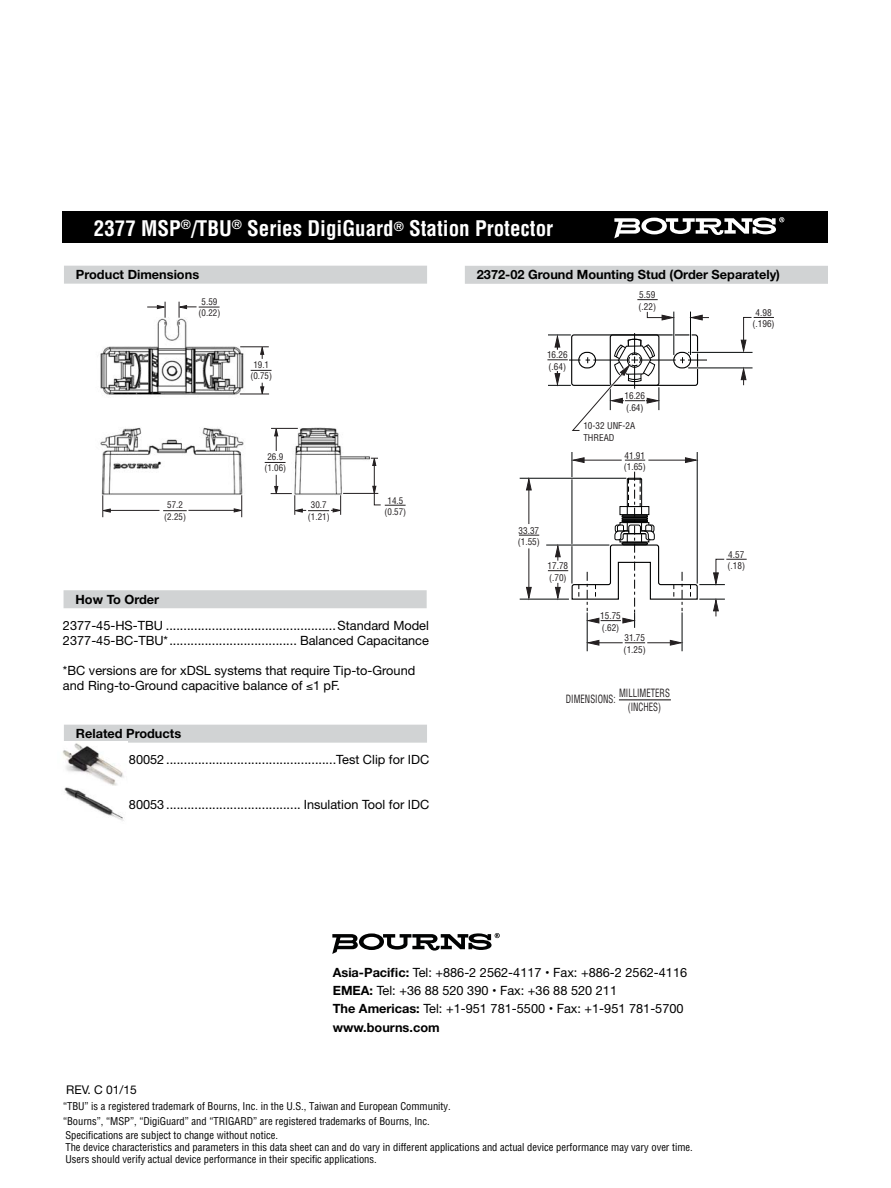
<style>
.page{position:relative;width:891px;height:1188px;background:#fff}
.page>*{position:absolute;margin:0;border:0;box-sizing:border-box;transform-origin:0 0}
.t1{font:700 condensed 21px "Helvetica";color:#fff}
.t2{font:12.75px/18.3px "Helvetica Neue";color:#000}
.t3{font:700 12.75px "Helvetica Neue";color:#000}
.t4{font:12px "Helvetica Neue";color:#000}
.t5{font:condensed 11.1px/13.5px "Helvetica";color:#231f20;text-align:center;scale:.79 1}
.t6{font:condensed 10.5px/12px "Helvetica";color:#000}
.t7{font:condensed 9.15px/11.6px "Helvetica";color:#231f20}
.t8{font:condensed 9px/11.2px "Helvetica";color:#231f20;text-align:center}
.s1{font-weight:700}
</style>
<div class="page">
<div style="left:64px;top:266px;width:363px;height:18px;background:#d1d3d4"></div>
<div style="left:465px;top:266px;width:363px;height:18px;background:#d1d3d4"></div>
<div style="left:571px;top:334px;width:127px;height:52px;border:1px solid #010202;border-radius:2px"></div>
<hr style="left:640px;top:360px;width:36px;height:1px;background:#010202">
<div style="left:673px;top:352px;width:18px;height:16px;border:1px solid #010202;border-radius:8px"></div>
<svg style="left:680px;top:357px;width:27px;height:6px"></svg>
<svg style="left:637px;top:299px;width:21px;height:1px"></svg>
<hr style="left:682px;top:613px;width:1px;height:38px;background:#040809">
<hr style="left:688px;top:367px;width:65px;height:2px;background:#fff">
<hr style="left:688px;top:351px;width:65px;height:3px;background:#fff">
<hr style="left:688px;top:368px;width:65px;height:1px;background:#040809">
<hr style="left:688px;top:352px;width:65px;height:1px;background:#040809">
<svg style="left:741px;top:367px;width:5px;height:18px"></svg>
<svg style="left:741px;top:317px;width:33px;height:36px"></svg>
<svg style="left:519px;top:535px;width:20px;height:1px"></svg>
<hr style="left:528px;top:548px;width:1px;height:42px;background:#231f20">
<hr style="left:528px;top:487px;width:1px;height:37px;background:#231f20">
<hr style="left:587px;top:613px;width:1px;height:38px;background:#040809">
<hr style="left:673px;top:312px;width:2px;height:43px;background:#fff">
<hr style="left:689px;top:312px;width:3px;height:43px;background:#fff">
<hr style="left:673px;top:312px;width:1px;height:43px;background:#040809">
<hr style="left:690px;top:312px;width:1px;height:43px;background:#040809">
<svg style="left:690px;top:315px;width:19px;height:5px"></svg>
<svg style="left:647px;top:311px;width:28px;height:9px"></svg>
<svg style="left:625px;top:460px;width:20px;height:1px"></svg>
<svg style="left:685px;top:457px;width:12px;height:6px"></svg>
<svg style="left:573px;top:457px;width:12px;height:6px"></svg>
<hr style="left:648px;top:460px;width:41px;height:1px;background:#231f20">
<hr style="left:579px;top:460px;width:43px;height:1px;background:#231f20">
<hr style="left:572px;top:452px;width:1px;height:132px;background:#040809">
<hr style="left:697px;top:452px;width:1px;height:132px;background:#040809">
<hr style="left:520px;top:599px;width:49px;height:1px;background:#040809">
<svg style="left:526px;top:587px;width:6px;height:13px"></svg>
<svg style="left:547px;top:333px;width:113px;height:98px"></svg>
<hr style="left:520px;top:478px;width:106px;height:1px;background:#040809">
<hr style="left:546px;top:545px;width:63px;height:1px;background:#040809">
<svg style="left:526px;top:478px;width:6px;height:12px"></svg>
<svg style="left:586px;top:640px;width:97px;height:6px"></svg>
<svg style="left:548px;top:472px;width:199px;height:156px"></svg>
<hr style="left:619px;top:700px;width:52px;height:1px;background:#231f20">
<div style="left:64px;top:590px;width:363px;height:18px;background:#d1d3d4"></div>
<img style="left:100px;top:301px;width:271px;height:217px">
<svg style="left:234px;top:495px;width:9px;height:22px"></svg>
<hr style="left:109px;top:510px;width:51px;height:1px;background:#231f20">
<hr style="left:188px;top:510px;width:49px;height:1px;background:#231f20">
<svg style="left:101px;top:495px;width:10px;height:22px"></svg>
<svg style="left:163px;top:510px;width:24px;height:1px"></svg>
<svg style="left:178px;top:302px;width:42px;height:23px"></svg>
<svg style="left:147px;top:302px;width:19px;height:23px"></svg>
<svg style="left:271px;top:475px;width:71px;height:40px"></svg>
<svg style="left:271px;top:427px;width:27px;height:24px"></svg>
<svg style="left:265px;top:462px;width:21px;height:1px"></svg>
<svg style="left:240px;top:383px;width:29px;height:13px"></svg>
<svg style="left:240px;top:346px;width:29px;height:13px"></svg>
<svg style="left:251px;top:370px;width:21px;height:1px"></svg>
<hr style="left:343px;top:493px;width:35px;height:1px;background:#231f20">
<svg style="left:371px;top:457px;width:35px;height:49px"></svg>
<svg style="left:332px;top:933px;width:168px;height:21px"></svg>
<div style="left:62px;top:212px;width:766px;height:31px;background:#000"></div>
<svg style="left:614px;top:217px;width:170px;height:21px"></svg>
<div style="left:64px;top:725px;width:363px;height:18px;background:#d1d3d4"></div>
<img style="left:62px;top:741px;width:65px;height:45px">
<img style="left:64px;top:787px;width:60px;height:34px">
<h1 class="t1" style="left:94px;top:220px;width:461px">2377 MSP<sup>®</sup>/TBU<sup>®</sup> Series DigiGuard<sup>®</sup> Station Protector</h1>
<p class="t3" style="left:76px;top:270px;width:125px">Product Dimensions</p>
<p class="t3" style="left:477px;top:270px;width:305px">2372-02 Ground Mounting Stud (Order Separately)</p>
<p class="t7" style="left:753px;top:308px;width:24px;text-align:center">4.98 (.196)</p>
<p class="t7" style="left:639px;top:290px;width:19px">5.59 (.22)</p>
<p class="t8" style="left:199px;top:296px;width:23px">5.59 (0.22)</p>
<p class="t8" style="left:250px;top:360px;width:23px">19.1 (0.75)</p>
<p class="t8" style="left:264px;top:452px;width:23px">26.9 (1.06)</p>
<p class="t8" style="left:164px;top:500px;width:23px">57.2 (2.25)</p>
<p class="t8" style="left:308px;top:500px;width:23px">30.7 (1.21)</p>
<p class="t8" style="left:385px;top:496px;width:23px">14.5 (0.57)</p>
<p class="t3" style="left:76px;top:595px;width:85px">How To Order</p>
<p class="t2" style="left:63px;top:619px;width:368px;line-height:15px">2377-45-HS-TBU ................................................Standard Model<br>2377-45-BC-TBU* .................................... Balanced Capacitance</p>
<p class="t2" style="left:63px;top:664px;width:354px;line-height:15px">*BC versions are for xDSL systems that require Tip-to-Ground and Ring-to-Ground capacitive balance of ≤1 pF.</p>
<p class="t3" style="left:76px;top:729px;width:107px">Related Products</p>
<p class="t2" style="left:129px;top:752px;width:302px">80052 ................................................Test Clip for IDC</p>
<p class="t2" style="left:129px;top:797px;width:302px">80053 ...................................... Insulation Tool for IDC</p>
<p class="t7" style="left:547px;top:350px;width:22px">16.26 (.64)</p>
<p class="t7" style="left:625px;top:391px;width:22px">16.26 (.64)</p>
<p class="t7" style="left:583px;top:421px;width:53px">10-32 UNF-2A<br>THREAD</p>
<p class="t7" style="left:624px;top:450px;width:24px">41.91 (1.65)</p>
<p class="t7" style="left:518px;top:525px;width:24px">33.37 (1.55)</p>
<p class="t7" style="left:548px;top:561px;width:22px">17.78 (.70)</p>
<p class="t7" style="left:600px;top:611px;width:22px">15.75 (.62)</p>
<p class="t7" style="left:624px;top:633px;width:24px">31.75 (1.25)</p>
<p class="t5" style="left:619px;top:688px;width:66px">MILLIMETERS (INCHES)</p>
<p class="t5" style="left:566px;top:693px;width:64px">DIMENSIONS:</p>
<p class="t7" style="left:727px;top:549px;width:19px">4.57 (.18)</p>
<p class="t4" style="left:66px;top:1085px;width:72px">REV. C 01/15</p>
<p class="t2" style="left:333px;top:964px;width:356px"><span class="s1">Asia-Pacific:</span> Tel: +886-2 2562-4117 • Fax: +886-2 2562-4116<br><span class="s1">EMEA:</span> Tel: +36 88 520 390 • Fax: +36 88 520 211<br><span class="s1">The Americas:</span> Tel: +1-951 781-5500 • Fax: +1-951 781-5700 <span class="s1">www.bourns.com</span></p>
<p class="t6" style="left:63px;top:1099px;width:389px;line-height:15px">“TBU” is a registered trademark of Bourns, Inc. in the U.S., Taiwan and European Community. “Bourns”, “MSP”, “DigiGuard” and “TRIGARD” are registered trademarks of Bourns, Inc.</p>
<p class="t6" style="left:65px;top:1130px;width:629px">Specifications are subject to change without notice.<br>The device characteristics and parameters in this data sheet can and do vary in different applications and actual device performance may vary over time.<br>Users should verify actual device performance in their specific applications.</p>
</div>
